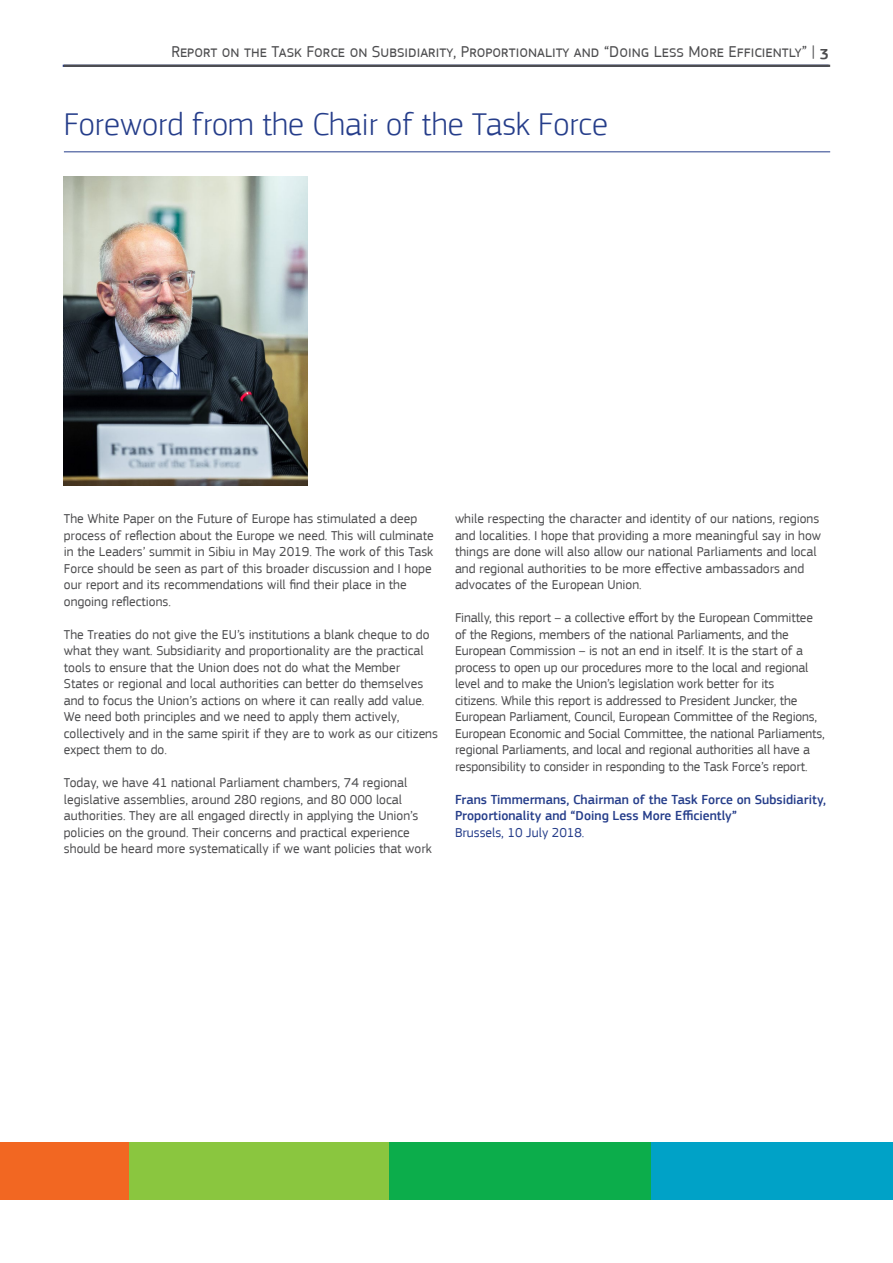
<style>
.page{position:relative;width:893px;height:1263px;background:#fff}
.page>*{position:absolute;margin:0;border:0;box-sizing:border-box;transform-origin:0 0}
.t1{font:300 33px "EC Square Sans Pro";color:#253d8a}
.t2{font:16.5px "EC Square Sans Pro";color:#4d4d4f}
.t3{font:13.5px/16.5px "EC Square Sans Pro";color:#4d4d4f}
.t4{font:500 13.5px/16.5px "EC Square Sans Pro";color:#253d8a}
.t5{font:13.5px "EC Square Sans Pro";color:#253d8a}
.s1{font-weight:500}
</style>
<div class="page">
<hr style="left:63px;top:65px;width:766px;height:2px;background:#253d8a">
<hr style="left:64px;top:65px;width:766px;height:2px;background:#4d4d4f">
<div style="left:0;top:1142px;width:130px;height:58px;background:#f26722"></div>
<img style="left:64px;top:177px;width:243px;height:308px">
<hr style="left:64px;top:151px;width:766px;height:1px;background:#253d8a">
<div style="left:130px;top:1142px;width:262px;height:58px;background:#8ac63f"></div>
<div style="left:389px;top:1142px;width:262px;height:58px;background:#0cad4b"></div>
<div style="left:651px;top:1142px;width:242px;height:58px;background:#00a2c7"></div>
<p class="t2" style="left:171px;top:42px;width:659px">Report on the Task Force on Subsidiarity, Proportionality and “Doing Less More Efficiently” | <span class="s1">3</span></p>
<h1 class="t1" style="left:64px;top:105px;width:546px">Foreword from the Chair of the Task Force</h1>
<p class="t3" style="left:64px;top:510px;width:371px">The White Paper on the Future of Europe has stimulated a deep process of reflection about the Europe we need. This will culminate in the Leaders’ summit in Sibiu in May 2019. The work of this Task Force should be seen as part of this broader discussion and I hope our report and its recommendations will find their place in the ongoing reflections.</p>
<p class="t3" style="left:64px;top:626px;width:376px">The Treaties do not give the EU’s institutions a blank cheque to do what they want. Subsidiarity and proportionality are the practical tools to ensure that the Union does not do what the Member States or regional and local authorities can better do themselves and to focus the Union’s actions on where it can really add value.<br>We need both principles and we need to apply them actively, collectively and in the same spirit if they are to work as our citizens expect them to do.</p>
<p class="t3" style="left:64px;top:774px;width:369px">Today, we have 41 national Parliament chambers, 74 regional legislative assemblies, around 280 regions, and 80 000 local authorities. They are all engaged directly in applying the Union’s policies on the ground. Their concerns and practical experience should be heard more systematically if we want policies that work</p>
<p class="t3" style="left:455px;top:510px;width:367px">while respecting the character and identity of our nations, regions and localities. I hope that providing a more meaningful say in how things are done will also allow our national Parliaments and local and regional authorities to be more effective ambassadors and advocates of the European Union.</p>
<p class="t3" style="left:455px;top:609px;width:371px">Finally, this report – a collective effort by the European Committee of the Regions, members of the national Parliaments, and the European Commission – is not an end in itself. It is the start of a process to open up our procedures more to the local and regional level and to make the Union’s legislation work better for its<br>citizens. While this report is addressed to President Juncker, the European Parliament, Council, European Committee of the Regions, European Economic and Social Committee, the national Parliaments, regional Parliaments, and local and regional authorities all have a responsibility to consider in responding to the Task Force’s report.</p>
<p class="t4" style="left:455px;top:791px;width:372px">Frans Timmermans, Chairman of the Task Force on Subsidiarity,<br>Proportionality and “Doing Less More Efficiently”</p>
<p class="t5" style="left:455px;top:824px;width:131px">Brussels, 10 July 2018.</p>
</div>
